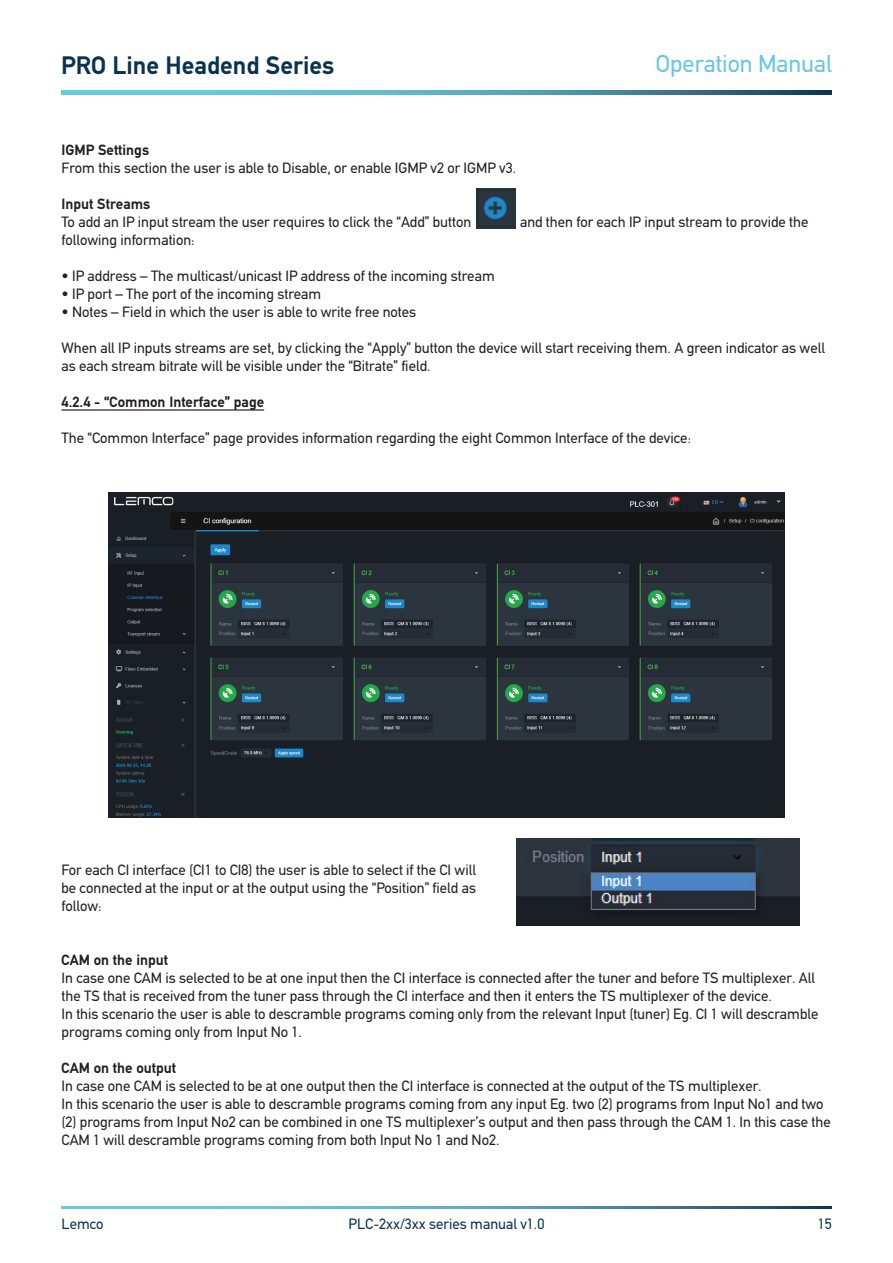
<style>
.page{position:relative;width:893px;height:1263px;background:#fff}
.page>*{position:absolute;margin:0;border:0;box-sizing:border-box;transform-origin:0 0}
.t1{font:700 25.5px "PF Din Text";color:#093252}
.t2{font:24.6px "PF Din Text";color:#67c8e3}
.t3{font:15px/18px "PF Din Text";color:#231f20}
.t4{font:700 15px "PF Din Text";color:#231f20}
.t5{font:15px "PF Din Text";color:#093252}
</style>
<div class="page">
<svg style="left:61px;top:90px;width:771px;height:4px"></svg>
<svg style="left:62px;top:1206px;width:770px;height:3px"></svg>
<hr style="left:62px;top:409px;width:202px;height:2px;background:#231f20">
<img style="left:476px;top:189px;width:40px;height:40px">
<img style="left:109px;top:493px;width:675px;height:324px">
<img style="left:516px;top:838px;width:283px;height:87px">
<h1 class="t1" style="left:61px;top:50px;width:275px">PRO Line Headend Series</h1>
<h2 class="t2" style="left:656px;top:49px;width:178px">Operation Manual</h2>
<p class="t4" style="left:62px;top:141px;width:89px">IGMP Settings</p>
<p class="t3" style="left:62px;top:159px;width:456px">From this section the user is able to Disable, or enable IGMP v2 or IGMP v3.</p>
<p class="t4" style="left:62px;top:195px;width:90px">Input Streams</p>
<p class="t3" style="left:62px;top:213px;width:411px">To add an IP input stream the user requires to click the “Add” button</p>
<p class="t3" style="left:520px;top:213px;width:290px">and then for each IP input stream to provide the</p>
<p class="t3" style="left:62px;top:231px;width:135px">following information:</p>
<p class="t3" style="left:62px;top:267px;width:435px">• IP address – The multicast/unicast IP address of the incoming stream</p>
<p class="t3" style="left:62px;top:285px;width:261px">• IP port – The port of the incoming stream</p>
<p class="t3" style="left:62px;top:303px;width:356px">• Notes – Field in which the user is able to write free notes</p>
<p class="t3" style="left:62px;top:339px;width:765px">When all IP inputs streams are set, by clicking the “Apply” button the device will start receiving them. A green indicator as well as each stream bitrate will be visible under the “Bitrate” field.</p>
<p class="t4" style="left:62px;top:393px;width:204px">4.2.4 - “Common Interface” page</p>
<p class="t3" style="left:62px;top:429px;width:631px">The “Common Interface” page provides information regarding the eight Common Interface of the device:</p>
<p class="t3" style="left:62px;top:861px;width:416px;text-align:justify">For each CI interface (CI1 to CI8) the user is able to select if the CI will be connected at the input or at the output using the “Position” field as follow:</p>
<p class="t4" style="left:62px;top:951px;width:108px">CAM on the input</p>
<p class="t3" style="left:62px;top:969px;width:758px">In case one CAM is selected to be at one input then the CI interface is connected after the tuner and before TS multiplexer. All the TS that is received from the tuner pass through the CI interface and then it enters the TS multiplexer of the device.<br>In this scenario the user is able to descramble programs coming only from the relevant Input (tuner) Eg. CI 1 will descramble programs coming only from Input No 1.</p>
<p class="t4" style="left:62px;top:1059px;width:116px">CAM on the output</p>
<p class="t3" style="left:62px;top:1077px;width:771px">In case one CAM is selected to be at one output then the CI interface is connected at the output of the TS multiplexer.<br>In this scenario the user is able to descramble programs coming from any input Eg. two (2) programs from Input No1 and two (2) programs from Input No2 can be combined in one TS multiplexer’s output and then pass through the CAM 1. In this case the CAM 1 will descramble programs coming from both Input No 1 and No2.</p>
<p class="t5" style="left:62px;top:1215px;width:44px">Lemco</p>
<p class="t5" style="left:349px;top:1215px;width:197px">PLC-2xx/3xx series manual v1.0</p>
<p class="t5" style="left:818px;top:1215px;width:15px">15</p>
</div>
